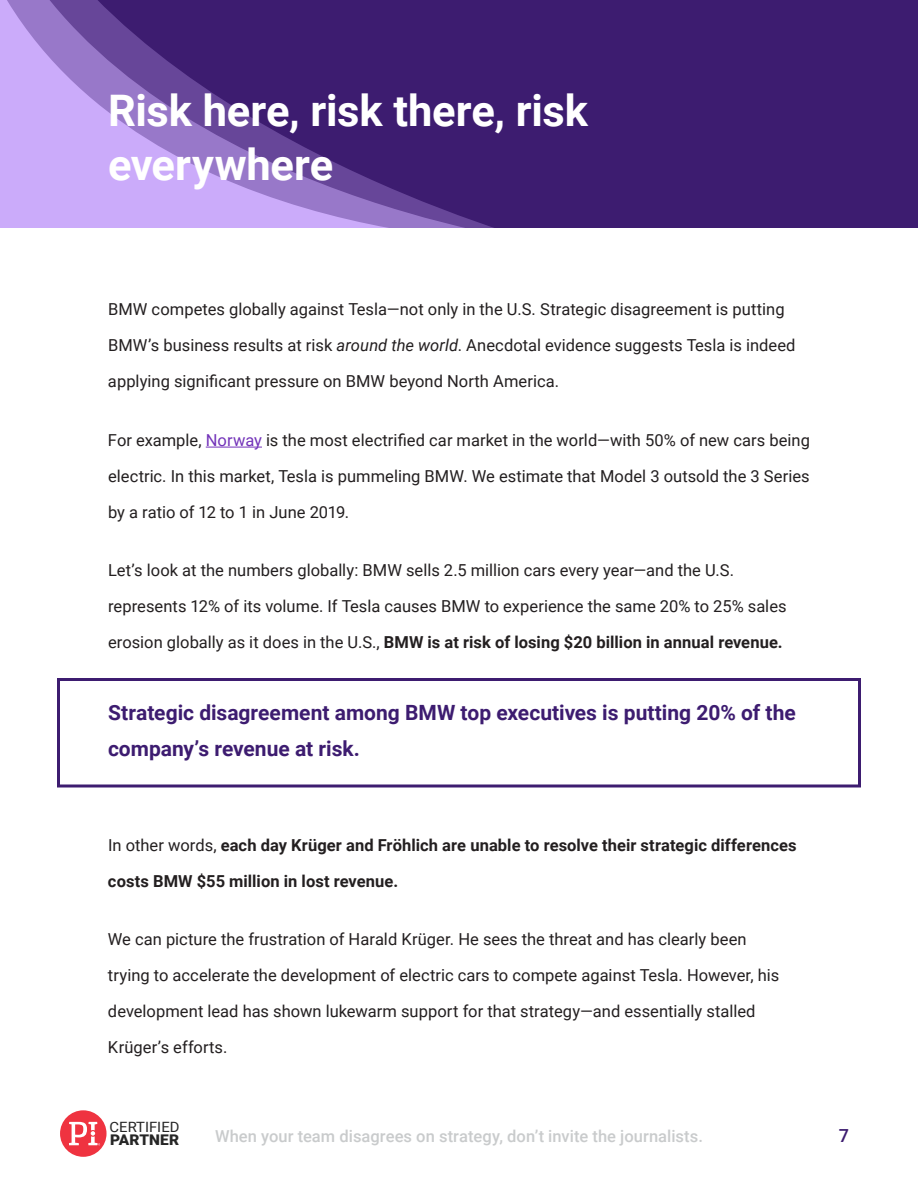
<style>
.page{position:relative;width:918px;height:1188px;background:#fff}
.page>*{position:absolute;margin:0;border:0;box-sizing:border-box;transform-origin:0 0}
.t1{font:700 43.5px/54px "Roboto";letter-spacing:-.005em;color:#fff}
.t2{font:700 21px/36px "Roboto";color:#3d1c70}
.t3{font:500 18px "Roboto";color:#3d1c70}
.t4{font:16.5px/36px "Roboto";color:#231f20}
.t5{font:700 16.5px/36px "Roboto";letter-spacing:.005em;color:#231f20}
.t6{font:500 16.5px "Roboto";letter-spacing:.005em;color:#c9cbcc}
.t7{font:900 14.7px "Roboto";letter-spacing:.005em;color:#262626;scale:1.05 1}
.t8{font:14.25px "Roboto";color:#262626;scale:1.04 1}
.s1{font-style:italic}
.s2{color:#7333b9}
.s3{font-weight:700}
.s4{font-weight:400}
</style>
<div class="page">
<svg style="left:60px;top:1110px;width:47px;height:47px"></svg>
<div style="left:57px;top:678px;width:804px;height:109px;border:3px solid #3d1c70"></div>
<div style="left:0;top:0;width:918px;height:228px;background:#3d1c70"></div>
<svg style="left:0;top:0;width:494px;height:228px"></svg>
<hr style="left:206px;top:447px;width:56px;height:1px;background:#7333b9">
<h1 class="t1" style="left:108px;top:87px;width:482px">Risk here, risk there, risk everywhere</h1>
<p class="t4" style="left:108px;top:291px;width:689px">BMW competes globally against Tesla—not only in the U.S. Strategic disagreement is putting<br>BMW’s business results at risk <span class="s1">around the world</span>. Anecdotal evidence suggests Tesla is indeed applying significant pressure on BMW beyond North America.</p>
<p class="t4" style="left:108px;top:423px;width:704px;text-align:justify">For example, <span class="s2">Norway</span> is the most electrified car market in the world—with 50% of new cars being electric. In this market, Tesla is pummeling BMW. We estimate that Model 3 outsold the 3 Series by a ratio of 12 to 1 in June 2019.</p>
<p class="t4" style="left:108px;top:552px;width:680px">Let’s look at the numbers globally: BMW sells 2.5 million cars every year—and the U.S. represents 12% of its volume. If Tesla causes BMW to experience the same 20% to 25% sales erosion globally as it does in the U.S., <span class="s3">BMW is at risk of losing $20 billion in annual revenue.</span></p>
<p class="t2" style="left:108px;top:694px;width:689px">Strategic disagreement among BMW top executives is putting 20% of the company’s revenue at risk.</p>
<p class="t5" style="left:108px;top:828px;width:690px"><span class="s4">In other words,</span> each day Krüger and Fröhlich are unable to resolve their strategic differences costs BMW $55 million in lost revenue.</p>
<p class="t4" style="left:108px;top:922px;width:673px">We can picture the frustration of Harald Krüger. He sees the threat and has clearly been trying to accelerate the development of electric cars to compete against Tesla. However, his development lead has shown lukewarm support for that strategy—and essentially stalled Krüger’s efforts.</p>
<p class="t8" style="left:110px;top:1118px;width:69px">CERTIFIED</p>
<p class="t7" style="left:110px;top:1131px;width:67px">PARTNER</p>
<p class="t6" style="left:215px;top:1129px;width:489px">When your team disagrees on strategy, don’t invite the journalists.</p>
<p class="t3" style="left:839px;top:1129px;width:12px">7</p>
</div>
